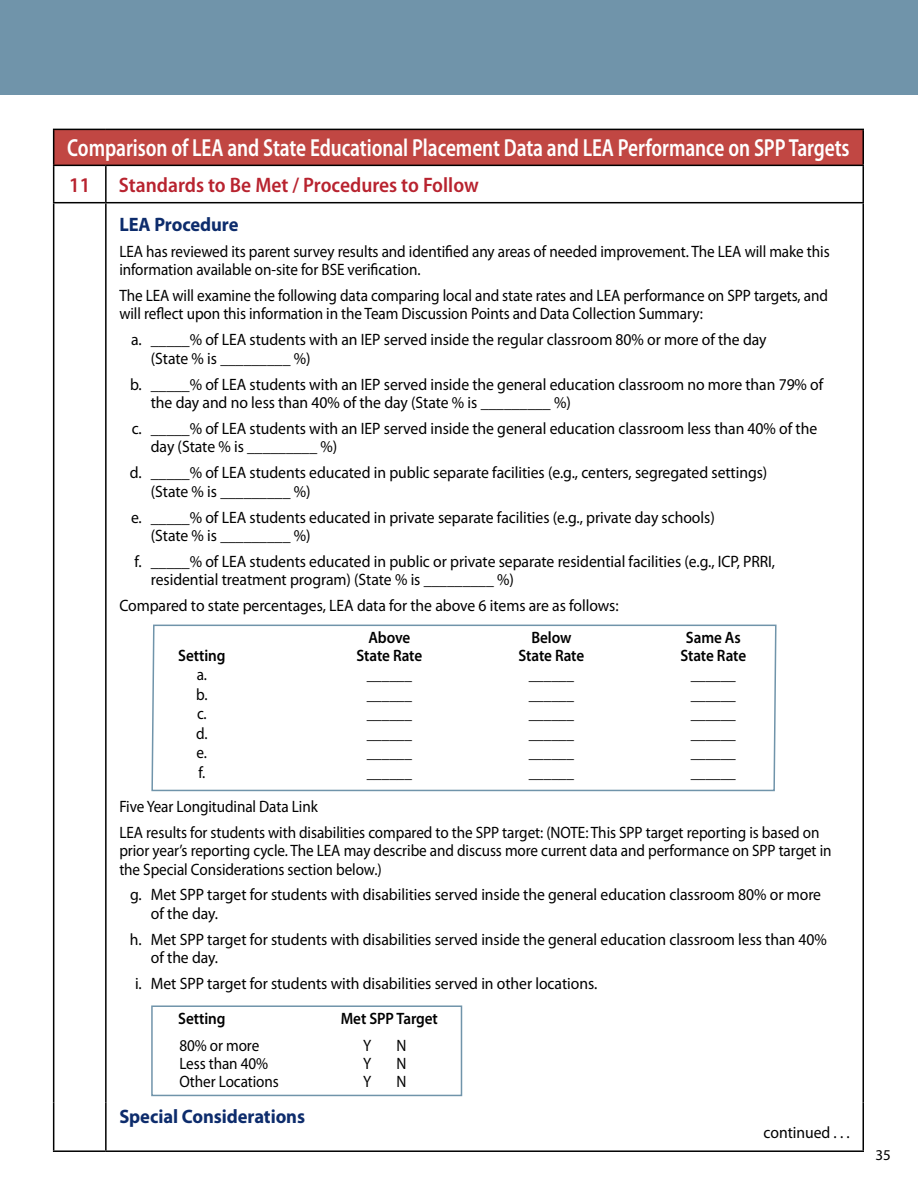
<style>
.page{position:relative;width:918px;height:1188px;background:#fff}
.page>*{position:absolute;margin:0;border:0;box-sizing:border-box;transform-origin:0 0}
.Heading_-_Level_1{font:600 semi-condensed 24.75px "Myriad Pro";letter-spacing:-.005em;color:#fff;scale:.85 1}
.Heading_-_Level_1-2{font:600 semi-condensed 21px "Myriad Pro";color:#b8232f}
.TABLE_Numbered_Bulle{font:700 19.5px "Myriad Pro";letter-spacing:-.005em;color:#0d2c6c;scale:.95 1}
.TABLE_-_Heading_Leve{font:700 19.5px "Myriad Pro";letter-spacing:-.005em;color:#0d2c6c;scale:.95 1}
.TABLE_Numbered_Bulle-2{font:16.5px/18.3px "Myriad Pro";letter-spacing:-.005em;color:#000;scale:.95 1}
.TABLE_-_Text_Level_1{font:16.5px/18.5px "Myriad Pro";letter-spacing:-.005em;color:#000;scale:.92 1}
.TABLE_-_Text_Level_1-2{font:600 16.5px "Myriad Pro";letter-spacing:-.005em;color:#000;scale:.92 1}
.TABLE_Yes-No-NA{font:16.5px "Myriad Pro";letter-spacing:-.005em;color:#000;scale:.95 1}
.t1{font:15px "Myriad Pro";color:#000}
</style>
<div class="page">
<div style="left:0;top:0;width:918px;height:94px;background:#7094aa"></div>
<div style="left:54px;top:129px;width:809px;height:36px;background:#c14743"></div>
<hr style="left:53px;top:129px;width:53px;height:1px;background:#000">
<hr style="left:53px;top:130px;width:1px;height:35px;background:#000">
<hr style="left:106px;top:129px;width:758px;height:1px;background:#000">
<hr style="left:862px;top:130px;width:2px;height:35px;background:#000">
<hr style="left:53px;top:165px;width:53px;height:1px;background:#000">
<hr style="left:53px;top:166px;width:1px;height:36px;background:#000">
<hr style="left:106px;top:165px;width:758px;height:1px;background:#000">
<hr style="left:105px;top:166px;width:2px;height:36px;background:#000">
<hr style="left:862px;top:166px;width:2px;height:36px;background:#000">
<hr style="left:53px;top:202px;width:53px;height:1px;background:#000">
<hr style="left:53px;top:203px;width:1px;height:900px;background:#000">
<hr style="left:106px;top:202px;width:758px;height:1px;background:#000">
<hr style="left:105px;top:203px;width:2px;height:900px;background:#000">
<hr style="left:862px;top:203px;width:2px;height:900px;background:#000">
<hr style="left:53px;top:1103px;width:1px;height:47px;background:#000">
<hr style="left:105px;top:1103px;width:2px;height:47px;background:#000">
<hr style="left:862px;top:1103px;width:2px;height:47px;background:#000">
<hr style="left:53px;top:1150px;width:53px;height:2px;background:#000">
<hr style="left:106px;top:1150px;width:758px;height:2px;background:#000">
<div style="left:151px;top:1005px;width:311px;height:91px;border:2px solid #7094aa"></div>
<svg style="left:151px;top:624px;width:626px;height:168px"></svg>
<p class="Heading_-_Level_1" style="left:67px;top:134px;width:922px">Comparison of LEA and State Educational Placement Data and LEA Performance on SPP Targets</p>
<p class="Heading_-_Level_1-2" style="left:69px;top:173px;width:22px">11</p>
<p class="Heading_-_Level_1-2" style="left:119px;top:173px;width:362px">Standards to Be Met / Procedures to Follow</p>
<p class="TABLE_-_Heading_Leve" style="left:119px;top:213px;width:127px">LEA Procedure</p>
<p class="TABLE_-_Text_Level_1" style="left:119px;top:242px;width:774px">LEA has reviewed its parent survey results and identified any areas of needed improvement. The LEA will make this information available on-site for BSE verification.</p>
<p class="TABLE_-_Text_Level_1" style="left:119px;top:287px;width:772px">The LEA will examine the following data comparing local and state rates and LEA performance on SPP targets, and will reflect upon this information in the Team Discussion Points and Data Collection Summary:</p>
<p class="TABLE_Numbered_Bulle-2" style="left:151px;top:331px;width:650px;text-indent:-20px">a. _____% of LEA students with an IEP served inside the regular classroom 80% or more of the day (State % is _________ %)</p>
<p class="TABLE_Numbered_Bulle-2" style="left:151px;top:375px;width:710px;text-indent:-21px">b. _____% of LEA students with an IEP served inside the general education classroom no more than 79% of the day and no less than 40% of the day (State % is _________ %)</p>
<p class="TABLE_Numbered_Bulle-2" style="left:151px;top:420px;width:703px;text-indent:-19px">c. _____% of LEA students with an IEP served inside the general education classroom less than 40% of the day (State % is _________ %)</p>
<p class="TABLE_Numbered_Bulle-2" style="left:151px;top:464px;width:650px;text-indent:-21px">d. _____% of LEA students educated in public separate facilities (e.g., centers, segregated settings) (State % is _________ %)</p>
<p class="TABLE_Numbered_Bulle-2" style="left:151px;top:508px;width:595px;text-indent:-20px">e. _____% of LEA students educated in private separate facilities (e.g., private day schools) (State % is _________ %)</p>
<p class="TABLE_Numbered_Bulle-2" style="left:151px;top:552px;width:659px;text-indent:-16px">f. _____% of LEA students educated in public or private separate residential facilities (e.g., ICP, PRRI, residential treatment program) (State % is _________ %)</p>
<p class="TABLE_Numbered_Bulle-2" style="left:119px;top:597px;width:527px">Compared to state percentages, LEA data for the above 6 items are as follows:</p>
<p class="TABLE_-_Text_Level_1-2" style="left:368px;top:628px;width:47px">Above</p>
<p class="TABLE_-_Text_Level_1-2" style="left:531px;top:628px;width:45px">Below</p>
<p class="TABLE_-_Text_Level_1-2" style="left:686px;top:628px;width:61px">Same As</p>
<p class="TABLE_-_Text_Level_1-2" style="left:178px;top:646px;width:53px">Setting</p>
<p class="TABLE_-_Text_Level_1-2" style="left:356px;top:646px;width:73px">State Rate</p>
<p class="TABLE_-_Text_Level_1-2" style="left:518px;top:646px;width:73px">State Rate</p>
<p class="TABLE_-_Text_Level_1-2" style="left:680px;top:646px;width:73px">State Rate</p>
<p class="TABLE_-_Text_Level_1" style="left:197px;top:666px;width:13px">a.</p>
<p class="TABLE_-_Text_Level_1" style="left:367px;top:666px;width:51px">______</p>
<p class="TABLE_-_Text_Level_1" style="left:529px;top:666px;width:51px">______</p>
<p class="TABLE_-_Text_Level_1" style="left:691px;top:666px;width:51px">______</p>
<p class="TABLE_-_Text_Level_1" style="left:196px;top:685px;width:14px">b.</p>
<p class="TABLE_-_Text_Level_1" style="left:367px;top:685px;width:51px">______</p>
<p class="TABLE_-_Text_Level_1" style="left:529px;top:685px;width:51px">______</p>
<p class="TABLE_-_Text_Level_1" style="left:691px;top:685px;width:51px">______</p>
<p class="TABLE_-_Text_Level_1" style="left:197px;top:705px;width:12px">c.</p>
<p class="TABLE_-_Text_Level_1" style="left:367px;top:705px;width:51px">______</p>
<p class="TABLE_-_Text_Level_1" style="left:529px;top:705px;width:51px">______</p>
<p class="TABLE_-_Text_Level_1" style="left:691px;top:705px;width:51px">______</p>
<p class="TABLE_-_Text_Level_1" style="left:196px;top:724px;width:14px">d.</p>
<p class="TABLE_-_Text_Level_1" style="left:367px;top:724px;width:51px">______</p>
<p class="TABLE_-_Text_Level_1" style="left:529px;top:724px;width:51px">______</p>
<p class="TABLE_-_Text_Level_1" style="left:691px;top:724px;width:51px">______</p>
<p class="TABLE_-_Text_Level_1" style="left:197px;top:744px;width:13px">e.</p>
<p class="TABLE_-_Text_Level_1" style="left:367px;top:744px;width:51px">______</p>
<p class="TABLE_-_Text_Level_1" style="left:529px;top:744px;width:51px">______</p>
<p class="TABLE_-_Text_Level_1" style="left:691px;top:744px;width:51px">______</p>
<p class="TABLE_-_Text_Level_1" style="left:198px;top:763px;width:9px">f.</p>
<p class="TABLE_-_Text_Level_1" style="left:367px;top:763px;width:51px">______</p>
<p class="TABLE_-_Text_Level_1" style="left:529px;top:763px;width:51px">______</p>
<p class="TABLE_-_Text_Level_1" style="left:691px;top:763px;width:51px">______</p>
<p class="TABLE_-_Text_Level_1" style="left:119px;top:797px;width:217px">Five Year Longitudinal Data Link</p>
<p class="TABLE_-_Text_Level_1" style="left:119px;top:823px;width:776px">LEA results for students with disabilities compared to the SPP target: (NOTE: This SPP target reporting is based on prior year’s reporting cycle. The LEA may describe and discuss more current data and performance on SPP target in the Special Considerations section below.)</p>
<p class="TABLE_Numbered_Bulle-2" style="left:151px;top:886px;width:707px;text-indent:-21px">g. Met SPP target for students with disabilities served inside the general education classroom 80% or more of the day.</p>
<p class="TABLE_Numbered_Bulle-2" style="left:151px;top:930px;width:713px;text-indent:-21px">h. Met SPP target for students with disabilities served inside the general education classroom less than 40% of the day.</p>
<p class="TABLE_Numbered_Bulle-2" style="left:135px;top:975px;width:488px">i. Met SPP target for students with disabilities served in other locations.</p>
<p class="TABLE_-_Text_Level_1-2" style="left:178px;top:1009px;width:53px">Setting</p>
<p class="TABLE_-_Text_Level_1-2" style="left:341px;top:1009px;width:107px">Met SPP Target</p>
<p class="TABLE_-_Text_Level_1" style="left:179px;top:1036px;width:88px">80% or more</p>
<p class="TABLE_-_Text_Level_1" style="left:363px;top:1036px;width:10px">Y</p>
<p class="TABLE_-_Text_Level_1" style="left:396px;top:1036px;width:12px">N</p>
<p class="TABLE_-_Text_Level_1" style="left:179px;top:1055px;width:98px">Less than 40%</p>
<p class="TABLE_-_Text_Level_1" style="left:363px;top:1055px;width:10px">Y</p>
<p class="TABLE_-_Text_Level_1" style="left:396px;top:1055px;width:12px">N</p>
<p class="TABLE_-_Text_Level_1" style="left:179px;top:1073px;width:110px">Other Locations</p>
<p class="TABLE_-_Text_Level_1" style="left:363px;top:1073px;width:10px">Y</p>
<p class="TABLE_-_Text_Level_1" style="left:396px;top:1073px;width:12px">N</p>
<p class="TABLE_Numbered_Bulle" style="left:119px;top:1105px;width:197px">Special Considerations</p>
<p class="TABLE_Yes-No-NA" style="left:764px;top:1123px;width:92px">continued . . .</p>
<p class="t1" style="left:876px;top:1147px;width:17px">35</p>
</div>
